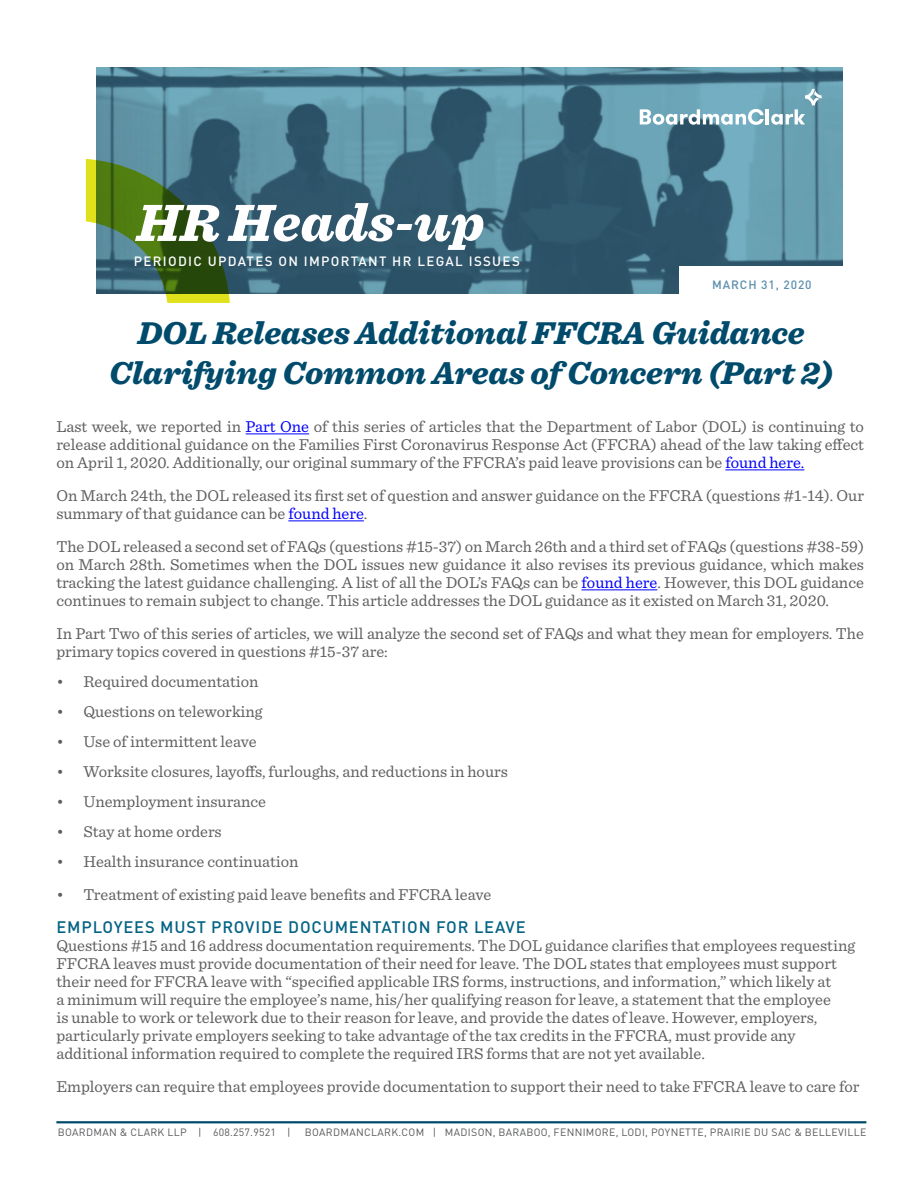
<style>
.page{position:relative;width:918px;height:1188px;background:#fff}
.page>*{position:absolute;margin:0;border:0;box-sizing:border-box;transform-origin:0 0}
.t1{font:italic 900 54.75px "Sentinel";color:#fff}
.t2{font:italic 900 33px/39.6px "Sentinel";color:#004b6c;text-align:center}
.t3{font:16.5px/18px "Sentinel";color:#5f5f61}
.t4{font:500 13.35px "DINOT";letter-spacing:.1em;color:#fff}
.t5{font:500 12px "DINOT";letter-spacing:.07em;color:#5c8fab}
.t6{font:10.5px "DINOT";letter-spacing:.03em;color:#57585a}
.s1{color:#00f}
.s2{font-family:"DINOT";font-weight:500;color:#046384}
</style>
<div class="page">
<hr style="left:56px;top:1121px;width:810px;height:2px;background:#004b6c">
<img style="left:96px;top:68px;width:746px;height:225px">
<svg style="left:86px;top:159px;width:144px;height:144px;background:#54784d"></svg>
<svg style="left:640px;top:109px;width:124px;height:16px"></svg>
<hr style="left:766px;top:109px;width:3px;height:15px;background:#fff">
<svg style="left:771px;top:89px;width:51px;height:36px;background:#81aebd"></svg>
<div style="left:680px;top:267px;width:164px;height:36px;background:#fff"></div>
<hr style="left:246px;top:433px;width:63px;height:1px;background:#00f">
<hr style="left:725px;top:469px;width:79px;height:1px;background:#00f">
<hr style="left:288px;top:520px;width:76px;height:1px;background:#00f">
<hr style="left:581px;top:589px;width:76px;height:1px;background:#00f">
<p class="t1" style="left:137px;top:179px;width:349px">HR Heads-up</p>
<p class="t4" style="left:134px;top:251px;width:388px">PERIODIC UPDATES ON IMPORTANT HR LEGAL ISSUES</p>
<p class="t5" style="left:712px;top:276px;width:101px">MARCH 31, 2020</p>
<p class="t2" style="left:109px;top:312px;width:726px">DOL Releases Additional FFCRA Guidance<br>Clarifying Common Areas of Concern (Part 2)</p>
<p class="t3" style="left:56px;top:417px;width:809px;text-align:justify">Last week, we reported in <span class="s1">Part One</span> of this series of articles that the Department of Labor (DOL) is continuing to release additional guidance on the Families First Coronavirus Response Act (FFCRA) ahead of the law taking effect on April 1, 2020. Additionally, our original summary of the FFCRA’s paid leave provisions can be <span class="s1">found here.</span></p>
<p class="t3" style="left:56px;top:486px;width:809px">On March 24th, the DOL released its first set of question and answer guidance on the FFCRA (questions #1-14). Our summary of that guidance can be <span class="s1">found here</span>.</p>
<p class="t3" style="left:56px;top:537px;width:809px;text-align:justify">The DOL released a second set of FAQs (questions #15-37) on March 26th and a third set of FAQs (questions #38-59) on March 28th. Sometimes when the DOL issues new guidance it also revises its previous guidance, which makes tracking the latest guidance challenging. A list of all the DOL’s FAQs can be <span class="s1">found here</span>. However, this DOL guidance continues to remain subject to change. This article addresses the DOL guidance as it existed on March 31, 2020.</p>
<p class="t3" style="left:56px;top:624px;width:809px">In Part Two of this series of articles, we will analyze the second set of FAQs and what they mean for employers. The primary topics covered in questions #15-37 are:</p>
<p class="t3" style="left:56px;top:672px;width:204px">• Required documentation</p>
<p class="t3" style="left:56px;top:702px;width:208px">• Questions on teleworking</p>
<p class="t3" style="left:56px;top:732px;width:202px">• Use of intermittent leave</p>
<p class="t3" style="left:56px;top:762px;width:453px">• Worksite closures, layoffs, furloughs, and reductions in hours</p>
<p class="t3" style="left:56px;top:792px;width:211px">• Unemployment insurance</p>
<p class="t3" style="left:56px;top:822px;width:167px">• Stay at home orders</p>
<p class="t3" style="left:56px;top:852px;width:244px">• Health insurance continuation</p>
<p class="t3" style="left:56px;top:885px;width:436px">• Treatment of existing paid leave benefits and FFCRA leave</p>
<p class="t3" style="left:56px;top:918px;width:800px"><span class="s2">EMPLOYEES MUST PROVIDE DOCUMENTATION FOR LEAVE<br></span>Questions #15 and 16 address documentation requirements. The DOL guidance clarifies that employees requesting FFCRA leaves must provide documentation of their need for leave. The DOL states that employees must support their need for FFCRA leave with “specified applicable IRS forms, instructions, and information,” which likely at<br>a minimum will require the employee’s name, his/her qualifying reason for leave, a statement that the employee<br>is unable to work or telework due to their reason for leave, and provide the dates of leave. However, employers, particularly private employers seeking to take advantage of the tax credits in the FFCRA, must provide any additional information required to complete the required IRS forms that are not yet available.</p>
<p class="t3" style="left:56px;top:1077px;width:805px">Employers can require that employees provide documentation to support their need to take FFCRA leave to care for</p>
<p class="t6" style="left:58px;top:1124px;width:234px">BOARDMAN &amp; CLARK LLP | 608.257.9521 |</p>
<p class="t6" style="left:305px;top:1124px;width:563px">BOARDMANCLARK.COM | MADISON, BARABOO, FENNIMORE, LODI, POYNETTE, PRAIRIE DU SAC &amp; BELLEVILLE</p>
</div>
